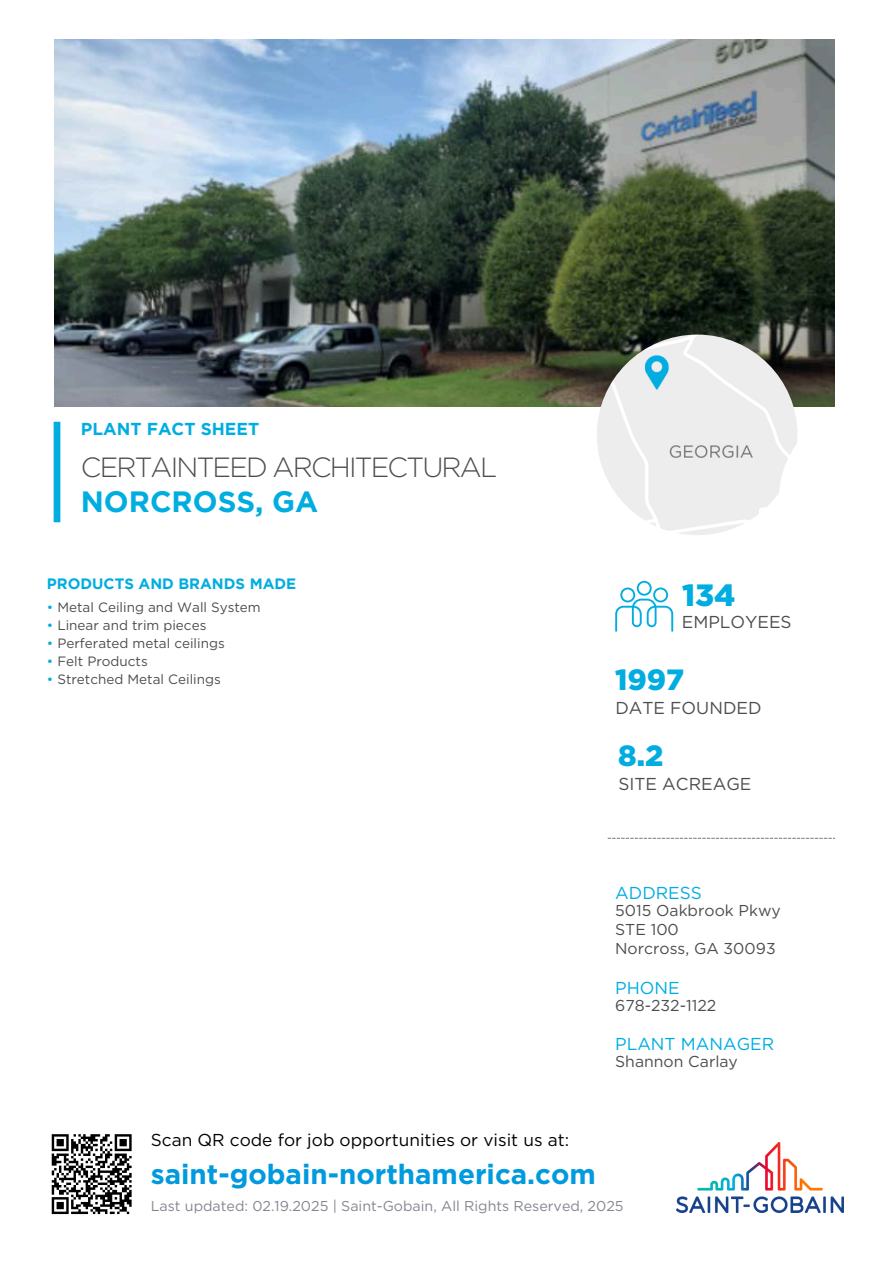
<style>
.page{position:relative;width:894px;height:1264px;background:#fff}
.page>*{position:absolute;margin:0;border:0;box-sizing:border-box;transform-origin:0 0}
.t1{font:900 30.75px "Gotham";color:#00ade1}
.t2{font:700 29.25px "Gotham";color:#00ade1}
.t3{font:900 29.25px "Gotham";color:#00ade1}
.t4{font:700 27.75px "Gotham";color:#009ade}
.t5{font:300 27.75px "Gotham";letter-spacing:-.065em;color:#4d4d4f}
.t6{font:17.25px "Gotham";color:#000}
.t7{font:17.25px "Gotham";color:#4d4d4f}
.t8{font:17.25px "Gotham";color:#00ade1}
.t9{font:700 17.25px "Gotham";color:#00ade1}
.t10{font:15.75px/19.2px "Gotham";color:#4d4d4f}
.t11{font:700 15px "Gotham";color:#00ade1}
.t12{font:14.25px "Gotham";color:#868492}
.t13{font:13.5px "Gotham";color:#4d4d4f}
.s1{color:#00ade1}
</style>
<div class="page">
<img style="left:55px;top:40px;width:779px;height:366px">
<img style="left:596px;top:334px;width:201px;height:201px;border-radius:50%">
<div style="left:54px;top:422px;width:6px;height:100px;background:#00ade1"></div>
<svg style="left:51px;top:1134px;width:81px;height:81px"></svg>
<img style="left:676px;top:1142px;width:167px;height:70px">
<svg style="left:615px;top:581px;width:58px;height:50px"></svg>
<svg style="left:608px;top:837px;width:226px;height:1px"></svg>
<h2 class="t9" style="left:81px;top:423px;width:180px">PLANT FACT SHEET</h2>
<h6 class="t5" style="left:81px;top:451px;width:417px">CERTAINTEED ARCHITECTURAL</h6>
<h5 class="t2" style="left:81px;top:490px;width:239px">NORCROSS, GA</h5>
<h3 class="t11" style="left:47px;top:577px;width:251px">PRODUCTS AND BRANDS MADE</h3>
<h5 class="t13" style="left:47px;top:598px;width:215px"><span class="s1">•</span> Metal Ceiling and Wall System</h5>
<h3 class="t13" style="left:47px;top:616px;width:161px"><span class="s1">•</span> Linear and trim pieces</h3>
<h5 class="t13" style="left:47px;top:634px;width:179px"><span class="s1">•</span> Perferated metal ceilings</h5>
<p class="t13" style="left:47px;top:652px;width:102px"><span class="s1">•</span> Felt Products</p>
<h5 class="t13" style="left:47px;top:670px;width:175px"><span class="s1">•</span> Stretched Metal Ceilings</h5>
<p class="t1" style="left:682px;top:576px;width:55px">134</p>
<h4 class="t7" style="left:681px;top:612px;width:111px">EMPLOYEES</h4>
<h5 class="t3" style="left:615px;top:661px;width:71px">1997</h5>
<h6 class="t7" style="left:615px;top:697px;width:148px">DATE FOUNDED</h6>
<h5 class="t3" style="left:618px;top:737px;width:46px">8.2</h5>
<h6 class="t7" style="left:618px;top:773px;width:134px">SITE ACREAGE</h6>
<p class="t8" style="left:615px;top:882px;width:88px">ADDRESS</p>
<p class="t10" style="left:615px;top:900px;width:167px">5015 Oakbrook Pkwy<br>STE 100<br>Norcross, GA 30093</p>
<p class="t8" style="left:615px;top:977px;width:66px">PHONE</p>
<p class="t10" style="left:615px;top:995px;width:103px">678-232-1122</p>
<p class="t8" style="left:615px;top:1033px;width:160px">PLANT MANAGER</p>
<p class="t10" style="left:615px;top:1051px;width:124px">Shannon Carlay</p>
<h1 class="t6" style="left:151px;top:1129px;width:420px">Scan QR code for job opportunities or visit us at:</h1>
<h3 class="t4" style="left:151px;top:1157px;width:446px">saint-gobain-northamerica.com</h3>
<p class="t12" style="left:151px;top:1197px;width:474px">Last updated: 02.19.2025 | Saint-Gobain, All Rights Reserved, 2025</p>
</div>
